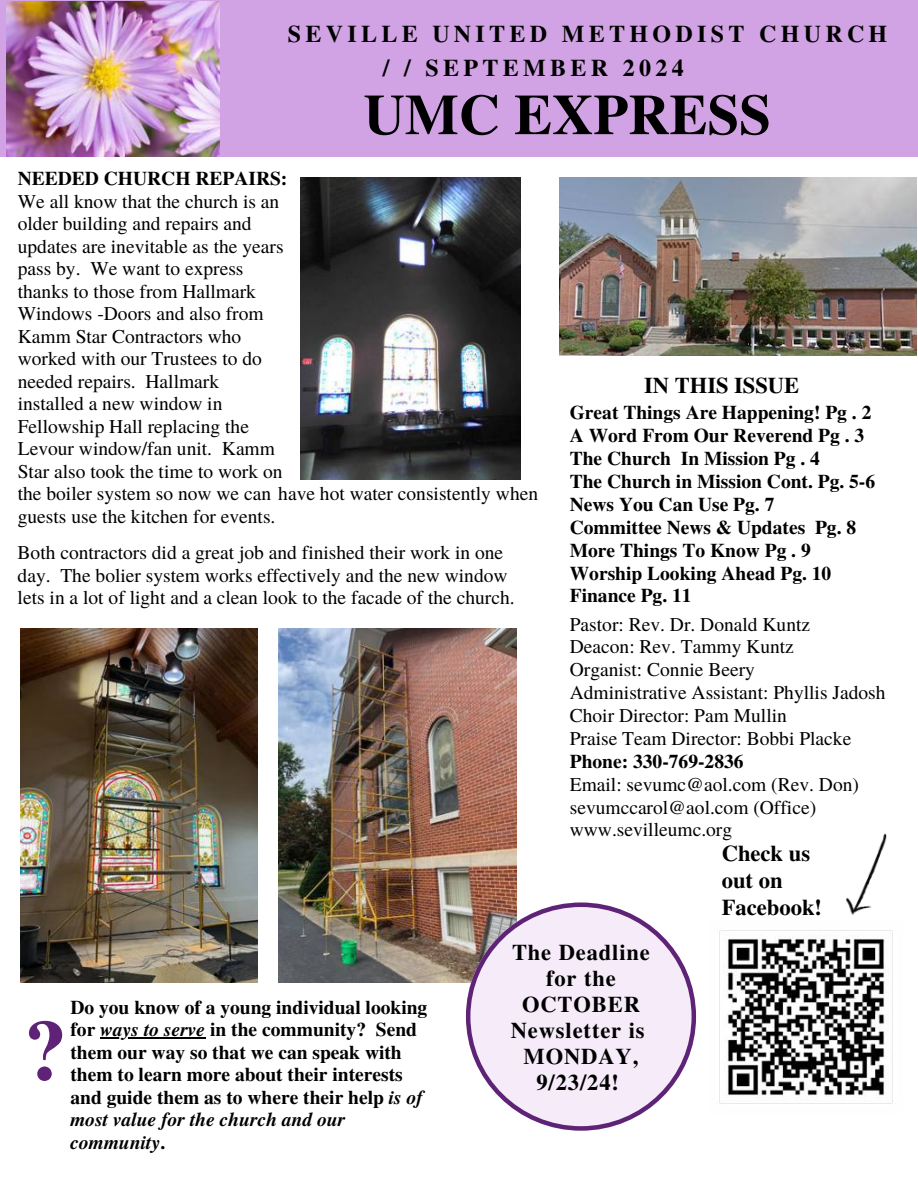
<style>
.page{position:relative;width:918px;height:1188px;background:#fff}
.page>*{position:absolute;margin:0;border:0;box-sizing:border-box;transform-origin:0 0}
.t1{font:700 85.65px "Te X Gyre Termes";color:#5e2376}
.t2{font:700 57px "Te X Gyre Termes";color:#000}
.t3{font:700 24px/33.8px "Te X Gyre Termes";letter-spacing:.18em;color:#000}
.t4{font:700 22.65px/27px "Te X Gyre Termes";color:#000}
.t5{font:700 22.5px/26px "Te X Gyre Termes";letter-spacing:.04em;color:#000;text-align:center}
.t6{font:700 22.5px "Te X Gyre Termes";color:#000}
.t7{font:19.5px/22.5px "Te X Gyre Termes";color:#000}
.t8{font:700 19.5px/23px "Te X Gyre Termes";color:#000}
.s1{font-weight:700}
.s2{font-style:italic}
</style>
<div class="page">
<div style="left:0;top:0;width:918px;height:157px;background:#d1a3e4"></div>
<img style="left:560px;top:178px;width:356px;height:177px">
<img style="left:846px;top:833px;width:41px;height:82px">
<img style="left:719px;top:930px;width:174px;height:174px">
<img style="left:6px;top:1px;width:213px;height:156px">
<img style="left:20px;top:628px;width:238px;height:355px">
<img style="left:278px;top:628px;width:238px;height:355px">
<svg style="left:466px;top:903px;width:230px;height:228px"></svg>
<img style="left:300px;top:178px;width:221px;height:301px">
<hr style="left:100px;top:1038px;width:105px;height:1px;background:#000">
<p class="t3" style="left:383px;top:16px;width:506px;text-indent:-95px">SEVILLE UNITED METHODIST CHURCH / / SEPTEMBER 2024</p>
<p class="t2" style="left:364px;top:70px;width:409px">UMC EXPRESS</p>
<p class="t7" style="left:18px;top:166px;width:522px"><span class="s1">NEEDED CHURCH REPAIRS:<br></span>We all know that the church is an<br>older building and repairs and<br>updates are inevitable as the years<br>pass by. We want to express<br>thanks to those from Hallmark<br>Windows -Doors and also from<br>Kamm Star Contractors who<br>worked with our Trustees to do<br>needed repairs. Hallmark<br>installed a new window in<br>Fellowship Hall replacing the<br>Levour window/fan unit. Kamm<br>Star also took the time to work on<br>the boiler system so now we can have hot water consistently when</p>
<h4 class="t7" style="left:18px;top:504px;width:259px">guests use the kitchen for events.</h4>
<p class="t7" style="left:18px;top:541px;width:498px">Both contractors did a great job and finished their work in one day. The bolier system works effectively and the new window lets in a lot of light and a clean look to the facade of the church.</p>
<p class="t6" style="left:644px;top:368px;width:157px">IN THIS ISSUE</p>
<p class="t8" style="left:570px;top:400px;width:307px">Great Things Are Happening! Pg . 2<br>A Word From Our Reverend Pg . 3<br>The Church In Mission Pg . 4<br>The Church in Mission Cont. Pg. 5-6<br>News You Can Use Pg. 7<br>Committee News &amp; Updates Pg. 8<br>More Things To Know Pg . 9<br>Worship Looking Ahead Pg. 10<br>Finance Pg. 11</p>
<p class="t7" style="left:570px;top:612px;width:242px">Pastor: Rev. Dr. Donald Kuntz</p>
<p class="t7" style="left:570px;top:635px;width:226px">Deacon: Rev. Tammy Kuntz</p>
<p class="t7" style="left:570px;top:657px;width:187px">Organist: Connie Beery</p>
<p class="t7" style="left:570px;top:680px;width:317px">Administrative Assistant: Phyllis Jadosh</p>
<p class="t7" style="left:570px;top:703px;width:219px">Choir Director: Pam Mullin</p>
<p class="t7" style="left:570px;top:726px;width:283px">Praise Team Director: Bobbi Placke</p>
<p class="t8" style="left:570px;top:749px;width:175px">Phone: 330-769-2836</p>
<p class="t7" style="left:570px;top:772px;width:291px">Email: sevumc@aol.com (Rev. Don)</p>
<p class="t7" style="left:570px;top:795px;width:248px">sevumccarol@aol.com (Office)</p>
<p class="t7" style="left:570px;top:818px;width:164px">www.sevilleumc.org</p>
<p class="t4" style="left:722px;top:838px;width:102px">Check us out on<br>Facebook!</p>
<h3 class="t1" style="left:24px;top:984px;width:44px">?</h3>
<p class="t8" style="left:70px;top:995px;width:358px;line-height:22.5px">Do you know of a young individual looking for <span class="s2">ways to serve</span> in the community? Send</p>
<h3 class="t8" style="left:70px;top:1040px;width:354px;line-height:22.5px">them our way so that we can speak with them to learn more about their interests and guide them as to where their help <span class="s2">is of most value for the church and our community</span>.</h3>
<h2 class="t5" style="left:511px;top:939px;width:141px">The Deadline for the<br>OCTOBER<br>Newsletter is<br>MONDAY,<br>9/23/24!</h2>
</div>
